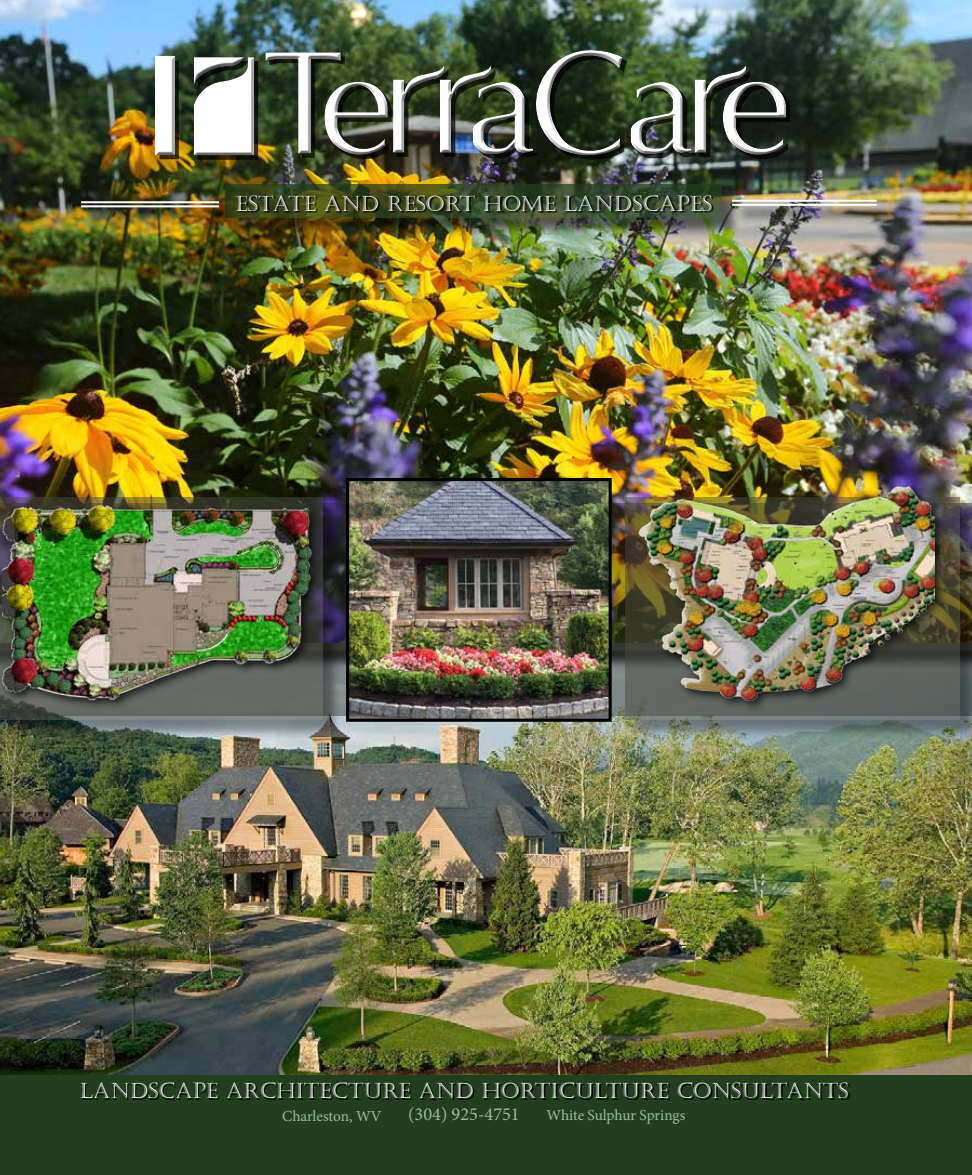
<style>
.page{position:relative;width:972px;height:1175px;background:#fff}
.page>*{position:absolute;margin:0;border:0;box-sizing:border-box;transform-origin:0 0}
.t1{font:21.45px "Castellar";color:#fff}
.t2{font:18.3px "Minion Pro";color:#95c295}
.t3{font:15.3px "Minion Pro";letter-spacing:-.005em;color:#95c295}
</style>
<div class="page">
<img style="left:0;top:715px;width:972px;height:360px">
<img style="left:0;top:0;width:972px;height:503px">
<div style="left:228px;top:187px;width:513px;height:50px;background:#000;opacity:.75"></div>
<svg style="left:226px;top:184px;width:496px;height:34px;background:#394924"></svg>
<div style="left:0;top:1075px;width:972px;height:99px;background:#233d1f"></div>
<div style="left:628px;top:499px;width:344px;height:240px;background:#000;opacity:.75"></div>
<svg style="left:625px;top:497px;width:335px;height:223px;background:#5a5a4f"></svg>
<div style="left:635px;top:482px;width:312px;height:230px;background:#000;opacity:.75"></div>
<img style="left:636px;top:485px;width:299px;height:216px">
<div style="left:1px;top:499px;width:341px;height:240px;background:#000;opacity:.75"></div>
<svg style="left:0;top:497px;width:323px;height:223px;background:#5e6157"></svg>
<div style="left:0;top:501px;width:323px;height:209px;background:#000;opacity:.75"></div>
<img style="left:3px;top:505px;width:313px;height:202px">
<img style="left:350px;top:482px;width:258px;height:235px">
<div style="left:346px;top:478px;width:266px;height:243px;border:3px solid #000"></div>
<div style="left:152px;top:50px;width:638px;height:109px;background:#000;opacity:.75"></div>
<svg style="left:81px;top:1084px;width:769px;height:15px"></svg>
<svg style="left:237px;top:196px;width:477px;height:17px;background:#313d1f"></svg>
<div style="left:84px;top:203px;width:154px;height:23px;background:#000;opacity:.75"></div>
<hr style="left:81px;top:205px;width:138px;height:2px;background:#fff">
<hr style="left:81px;top:201px;width:138px;height:2px;background:#fff">
<div style="left:735px;top:202px;width:160px;height:23px;background:#000;opacity:.75"></div>
<hr style="left:732px;top:204px;width:145px;height:2px;background:#fff">
<hr style="left:732px;top:200px;width:145px;height:2px;background:#fff">
<p class="t1" style="left:236px;top:191px;width:478px">ESTATE AND RESORT HOME LANDSCAPES</p>
<p class="t1" style="left:80px;top:1078px;width:770px">LANDSCAPE ARCHITECTURE AND HORTICULTURE CONSULTANTS</p>
<p class="t3" style="left:282px;top:1105px;width:101px">Charleston, WV</p>
<p class="t2" style="left:408px;top:1101px;width:113px">(304) 925-4751</p>
<p class="t3" style="left:546px;top:1104px;width:141px">White Sulphur Springs</p>
</div>
